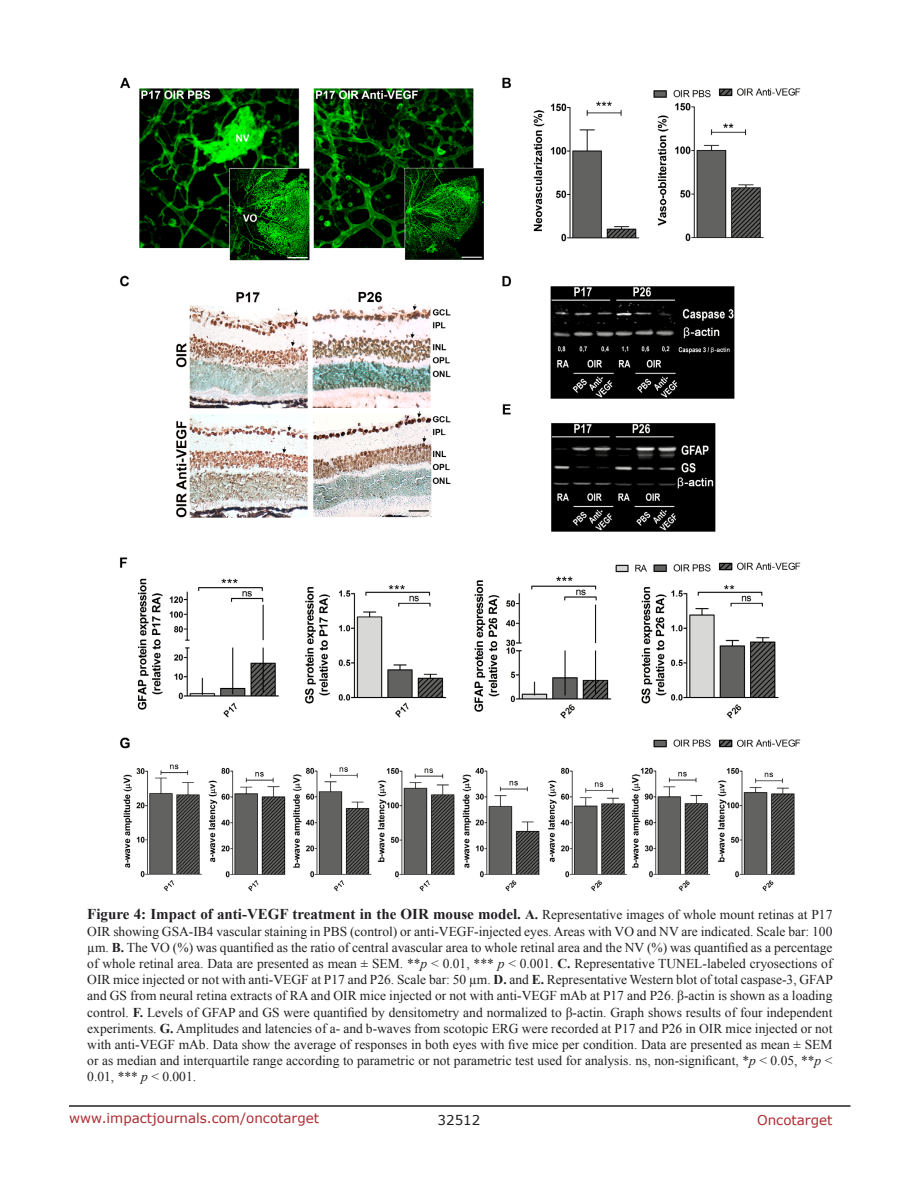
<style>
.page{position:relative;width:918px;height:1188px;background:#fff}
.page>*{position:absolute;margin:0;border:0;box-sizing:border-box;transform-origin:0 0}
.FigureText{font:700 15px "Times New Roman";color:#221f22}
.FigureText-2{font:13.5px/16.2px "Times New Roman";color:#221f22;text-align:justify}
.t1{font:13.5px "Verdana";color:#ac2b31}
.t2{font:13.5px "Verdana";color:#221f22}
.s1{font-size:13.5px}
.s2{font-weight:400;font-size:13.5px}
.s3{font-weight:700}
.s4{font-style:italic}
</style>
<div class="page">
<hr style="left:69px;top:1105px;width:781px;height:2px;background:#231f20">
<img style="left:120px;top:77px;width:681px;height:815px">
<p class="FigureText" style="left:87px;top:904px;width:747px">Figure 4: Impact of anti-VEGF treatment in the OIR mouse model. <span class="s1">A.</span> <span class="s2">Representative images of whole mount retinas at P17</span></p>
<p class="FigureText-2" style="left:87px;top:923px;width:747px">OIR showing GSA-IB4 vascular staining in PBS (control) or anti-VEGF-injected eyes. Areas with VO and NV are indicated. Scale bar: 100 µm. <span class="s3">B.</span> The VO (%) was quantified as the ratio of central avascular area to whole retinal area and the NV (%) was quantified as a percentage of whole retinal area. Data are presented as mean ± SEM. **<span class="s4">p</span> &lt; 0.01, *** <span class="s4">p</span> &lt; 0.001. <span class="s3">C.</span> Representative TUNEL-labeled cryosections of OIR mice injected or not with anti-VEGF at P17 and P26. Scale bar: 50 µm. <span class="s3">D.</span> and <span class="s3">E.</span> Representative Western blot of total caspase-3, GFAP and GS from neural retina extracts of RA and OIR mice injected or not with anti-VEGF mAb at P17 and P26. β-actin is shown as a loading control. <span class="s3">F.</span> Levels of GFAP and GS were quantified by densitometry and normalized to β-actin. Graph shows results of four independent experiments. <span class="s3">G.</span> Amplitudes and latencies of a- and b-waves from scotopic ERG were recorded at P17 and P26 in OIR mice injected or not with anti-VEGF mAb. Data show the average of responses in both eyes with five mice per condition. Data are presented as mean ± SEM or as median and interquartile range according to parametric or not parametric test used for analysis. ns, non-significant, *<span class="s4">p</span> &lt; 0.05, **<span class="s4">p</span> &lt; 0.01, *** <span class="s4">p</span> &lt; 0.001.</p>
<p class="t1" style="left:69px;top:1109px;width:252px">www.impactjournals.com/oncotarget</p>
<p class="t2" style="left:438px;top:1111px;width:44px">32512</p>
<p class="t1" style="left:757px;top:1111px;width:77px">Oncotarget</p>
</div>
